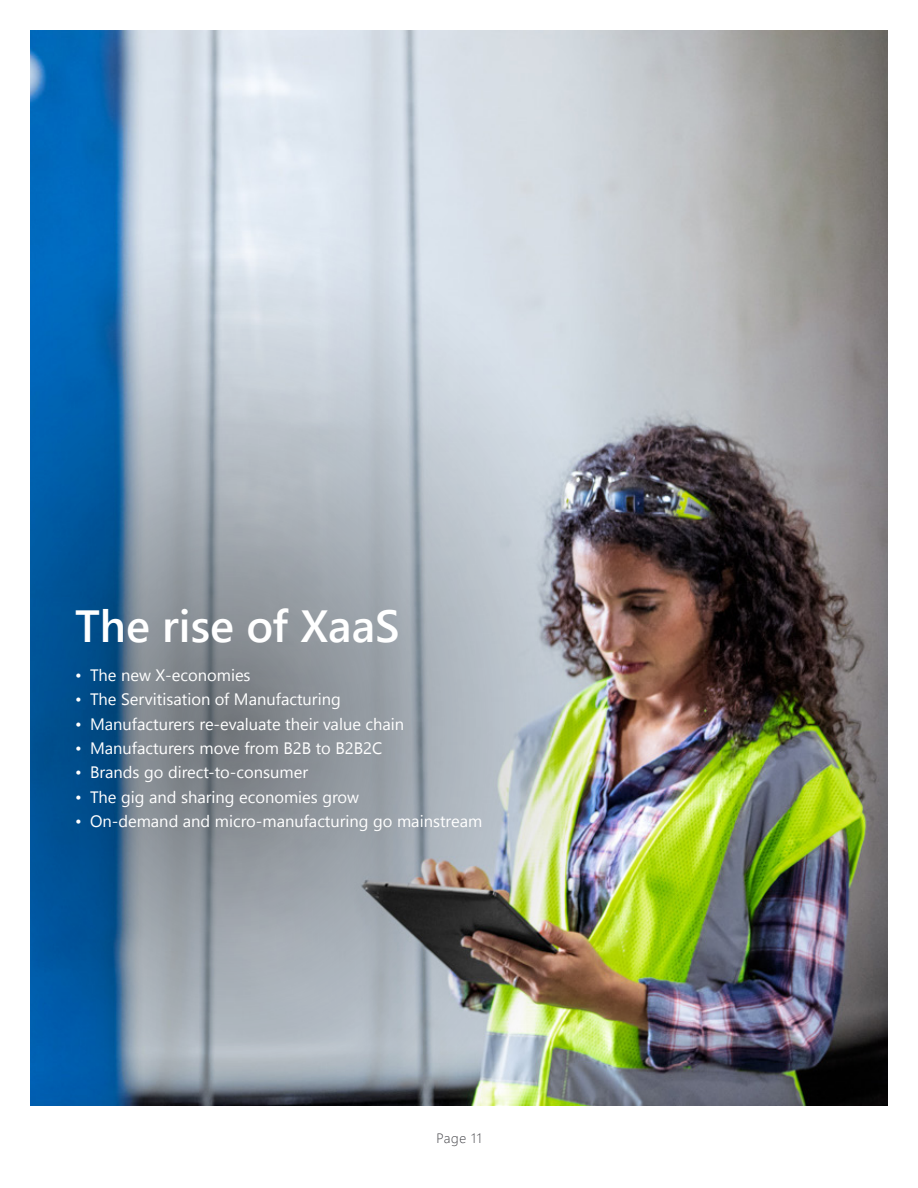
<style>
.page{position:relative;width:918px;height:1188px;background:#fff}
.page>*{position:absolute;margin:0;border:0;box-sizing:border-box;transform-origin:0 0}
.Chapter__H1{font:600 45px "Segoe UI";color:#fff}
.t1{font:16.5px "Segoe UI";color:#fff}
.t2{font:300 13.5px "Segoe UI";letter-spacing:.05em;color:#3c3c41}
</style>
<div class="page">
<img style="left:30px;top:30px;width:858px;height:1076px">
<img style="left:30px;top:192px;width:628px;height:914px">
<p class="Chapter__H1" style="left:75px;top:592px;width:326px">The rise of XaaS</p>
<p class="t1" style="left:75px;top:663px;width:177px">• The new X-economies</p>
<p class="t1" style="left:75px;top:687px;width:267px">• The Servitisation of Manufacturing</p>
<p class="t1" style="left:75px;top:711px;width:331px">• Manufacturers re-evaluate their value chain</p>
<p class="t1" style="left:75px;top:736px;width:309px">• Manufacturers move from B2B to B2B2C</p>
<p class="t1" style="left:75px;top:760px;width:235px">• Brands go direct-to-consumer</p>
<p class="t1" style="left:75px;top:784px;width:286px">• The gig and sharing economies grow</p>
<p class="t1" style="left:75px;top:809px;width:409px">• On-demand and micro-manufacturing go mainstream</p>
<p class="t2" style="left:436px;top:1128px;width:47px">Page 11</p>
</div>
